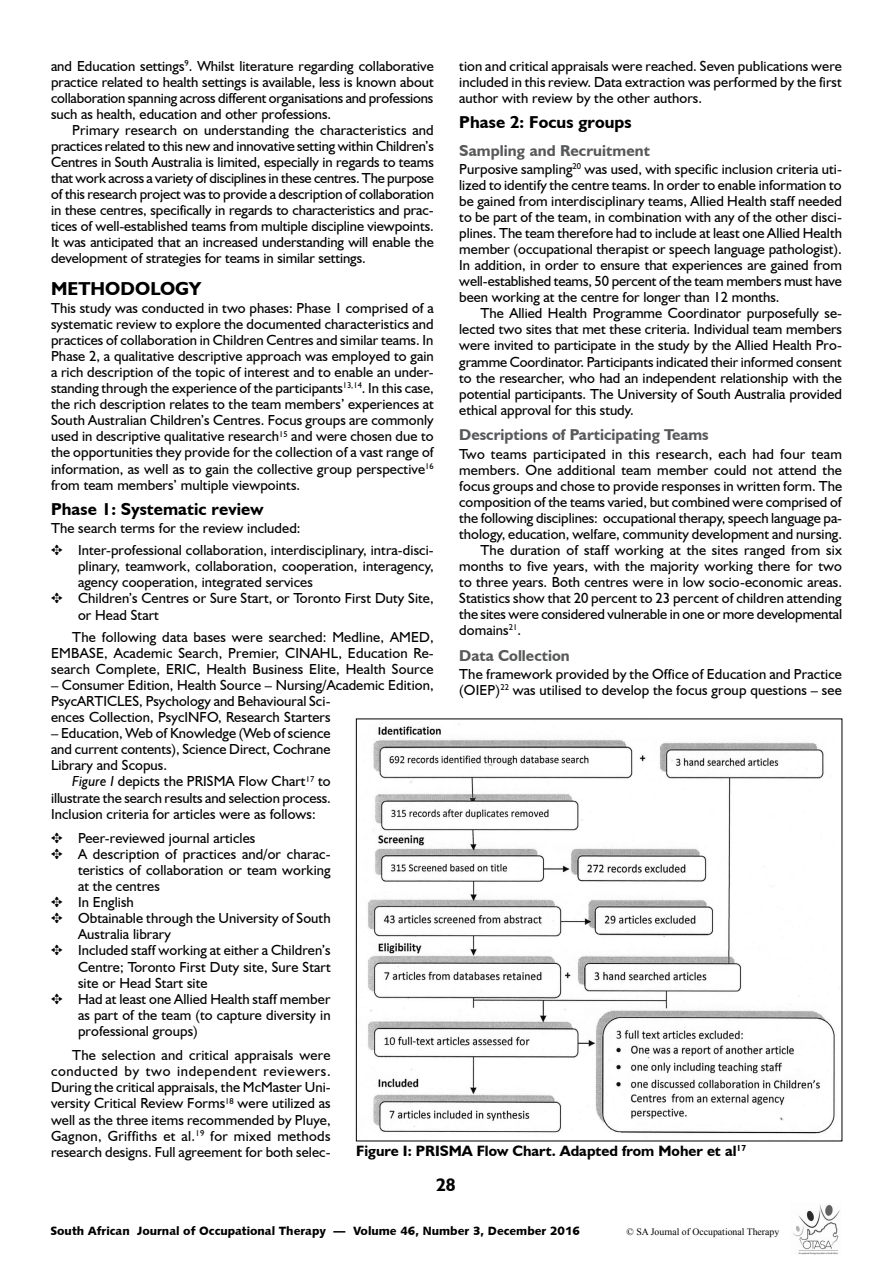
<style>
.page{position:relative;width:893px;height:1263px;background:#fff}
.page>*{position:absolute;margin:0;border:0;box-sizing:border-box;transform-origin:0 0}
.t1{font:700 18.75px "Humanist 521 BT";letter-spacing:.005em;color:#000}
.t2{font:700 18px "Humanist 521 BT";color:#000}
.t3{font:700 17.25px "Humanist 521 BT";letter-spacing:.005em;color:#000}
.t4{font:700 15.75px "Humanist 521 BT";color:#58595b}
.t5{font:700 15px "Humanist 521 BT";color:#000}
.t6{font:14.55px/16px "Humanist 521 BT";letter-spacing:.005em;color:#000;text-align:justify}
.t7{font:12px "Humanist 531 BT Black A";color:#000}
.t8{font:9.75px "Times New Roman";color:#000}
.s1{font-style:italic}
</style>
<div class="page">
<img style="left:792px;top:1204px;width:48px;height:50px">
<img style="left:359px;top:724px;width:481px;height:410px">
<p class="t6" style="left:51px;top:57px;width:384px">and Education settings<sup>9</sup>. Whilst literature regarding collaborative practice related to health settings is available, less is known about collaboration spanning across different organisations and professions such as health, education and other professions.</p>
<p class="t6" style="left:51px;top:122px;width:384px;text-indent:21px">Primary research on understanding the characteristics and practices related to this new and innovative setting within Children’s Centres in South Australia is limited, especially in regards to teams that work across a variety of disciplines in these centres. The purpose of this research project was to provide a description of collaboration in these centres, specifically in regards to characteristics and prac&shy;tices of well-established teams from multiple discipline viewpoints.<br>It was anticipated that an increased understanding will enable the development of strategies for teams in similar settings.</p>
<p class="t1" style="left:51px;top:277px;width:152px">METHODOLOGY</p>
<p class="t6" style="left:51px;top:300px;width:384px">This study was conducted in two phases: Phase 1 comprised of a systematic review to explore the documented characteristics and practices of collaboration in Children Centres and similar teams. In Phase 2, a qualitative descriptive approach was employed to gain a rich description of the topic of interest and to enable an under&shy;standing through the experience of the participants<sup>13,14</sup>. In this case, the rich description relates to the team members’ experiences at South Australian Children’s Centres. Focus groups are commonly used in descriptive qualitative research<sup>15</sup> and were chosen due to the opportunities they provide for the collection of a vast range of information, as well as to gain the collective group perspective<sup>16 </sup>from team members’ multiple viewpoints.</p>
<p class="t3" style="left:51px;top:498px;width:214px">Phase 1: Systematic review</p>
<p class="t6" style="left:51px;top:516px;width:384px;line-height:22.4px">The search terms for the review included:<br>✥ Inter-professional collaboration, interdisciplinary, intra-disci-</p>
<p class="t6" style="left:78px;top:558px;width:357px">plinary, teamwork, collaboration, cooperation, interagency,</p>
<p class="t6" style="left:78px;top:574px;width:236px">agency cooperation, integrated services</p>
<p class="t6" style="left:51px;top:590px;width:384px">✥ Children’s Centres or Sure Start, or Toronto First Duty Site,</p>
<p class="t6" style="left:78px;top:606px;width:82px">or Head Start</p>
<p class="t6" style="left:51px;top:629px;width:384px;text-indent:21px">The following data bases were searched: Medline, AMED, EMBASE, Academic Search, Premier, CINAHL, Education Re&shy;search Complete, ERIC, Health Business Elite, Health Source</p>
<p class="t6" style="left:51px;top:677px;width:384px;text-align:left">– Consumer Edition, Health Source – Nursing/Academic Edition,<br>PsycARTICLES, Psychology and Behavioural Sci-<br>ences Collection, PsycINFO, Research Starters</p>
<p class="t6" style="left:51px;top:725px;width:281px">– Education, Web of Knowledge (Web of science and current contents), Science Direct, Cochrane Library and Scopus.</p>
<p class="t6" style="left:51px;top:773px;width:281px;text-indent:21px"><span class="s1">Figure I</span> depicts the PRISMA Flow Chart<sup>17</sup> to illustrate the search results and selection process.<br>Inclusion criteria for articles were as follows:</p>
<p class="t6" style="left:51px;top:830px;width:206px">✥ Peer-reviewed journal articles</p>
<p class="t6" style="left:51px;top:846px;width:281px">✥ A description of practices and/or charac-</p>
<p class="t6" style="left:78px;top:862px;width:254px">teristics of collaboration or team working</p>
<p class="t6" style="left:78px;top:878px;width:83px">at the centres</p>
<p class="t6" style="left:51px;top:894px;width:84px">✥ In English</p>
<p class="t6" style="left:51px;top:910px;width:281px">✥ Obtainable through the University of South</p>
<p class="t6" style="left:78px;top:926px;width:94px">Australia library</p>
<p class="t6" style="left:51px;top:942px;width:281px">✥ Included staff working at either a Children’s</p>
<p class="t6" style="left:78px;top:958px;width:254px">Centre; Toronto First Duty site, Sure Start</p>
<p class="t6" style="left:78px;top:974px;width:131px">site or Head Start site</p>
<p class="t6" style="left:51px;top:990px;width:281px">✥ Had at least one Allied Health staff member</p>
<p class="t6" style="left:78px;top:1006px;width:254px">as part of the team (to capture diversity in</p>
<p class="t6" style="left:78px;top:1022px;width:121px">professional groups)</p>
<p class="t6" style="left:51px;top:1047px;width:281px;text-indent:21px">The selection and critical appraisals were conducted by two independent reviewers.<br>During the critical appraisals, the McMaster Uni&shy;versity Critical Review Forms<sup>18</sup> were utilized as well as the three items recommended by Pluye, Gagnon, Griffiths et al.<sup>19</sup> for mixed methods research designs. Full agreement for both selec-</p>
<p class="t6" style="left:459px;top:57px;width:384px">tion and critical appraisals were reached. Seven publications were included in this review. Data extraction was performed by the first author with review by the other authors.</p>
<p class="t3" style="left:459px;top:111px;width:174px">Phase 2: Focus groups</p>
<p class="t4" style="left:459px;top:141px;width:192px">Sampling and Recruitment</p>
<p class="t6" style="left:459px;top:161px;width:384px">Purposive sampling<sup>20</sup> was used, with specific inclusion criteria uti&shy;lized to identify the centre teams. In order to enable information to be gained from interdisciplinary teams, Allied Health staff needed to be part of the team, in combination with any of the other disci&shy;plines. The team therefore had to include at least one Allied Health member (occupational therapist or speech language pathologist).<br>In addition, in order to ensure that experiences are gained from well-established teams, 50 percent of the team members must have been working at the centre for longer than 12 months.</p>
<p class="t6" style="left:459px;top:305px;width:384px;text-indent:21px">The Allied Health Programme Coordinator purposefully se&shy;lected two sites that met these criteria. Individual team members were invited to participate in the study by the Allied Health Pro&shy;gramme Coordinator. Participants indicated their informed consent to the researcher, who had an independent relationship with the potential participants. The University of South Australia provided ethical approval for this study.</p>
<p class="t4" style="left:459px;top:425px;width:251px">Descriptions of Participating Teams</p>
<p class="t6" style="left:459px;top:445px;width:384px">Two teams participated in this research, each had four team</p>
<p class="t6" style="left:459px;top:461px;width:384px">members. One additional team member could not attend the</p>
<p class="t6" style="left:459px;top:477px;width:384px">focus groups and chose to provide responses in written form. The</p>
<p class="t6" style="left:459px;top:493px;width:384px">composition of the teams varied, but combined were comprised of</p>
<p class="t6" style="left:459px;top:509px;width:384px">the following disciplines: occupational therapy, speech language pa-</p>
<p class="t6" style="left:459px;top:526px;width:384px">thology, education, welfare, community development and nursing.</p>
<p class="t6" style="left:480px;top:542px;width:363px">The duration of staff working at the sites ranged from six</p>
<p class="t6" style="left:459px;top:558px;width:384px">months to five years, with the majority working there for two</p>
<p class="t6" style="left:459px;top:574px;width:384px">to three years. Both centres were in low socio-economic areas.</p>
<p class="t6" style="left:459px;top:590px;width:384px">Statistics show that 20 percent to 23 percent of children attending</p>
<p class="t6" style="left:459px;top:606px;width:384px">the sites were considered vulnerable in one or more developmental</p>
<p class="t6" style="left:459px;top:622px;width:63px">domains<sup>21</sup>.</p>
<p class="t4" style="left:459px;top:646px;width:112px">Data Collection</p>
<p class="t6" style="left:459px;top:666px;width:384px">The framework provided by the Office of Education and Practice (OIEP)<sup>22</sup> was utilised to develop the focus group questions – see</p>
<p class="t5" style="left:356px;top:1142px;width:391px">Figure I: PRISMA Flow Chart. Adapted from Moher et al<sup>17</sup></p>
<p class="t2" style="left:436px;top:1173px;width:21px">28</p>
<p class="t7" style="left:50px;top:1223px;width:531px">South African Journal of Occupational Therapy — Volume 46, Number 3, December 2016</p>
<p class="t8" style="left:627px;top:1225px;width:154px">© SA Journal of Occupational Therapy</p>
</div>
